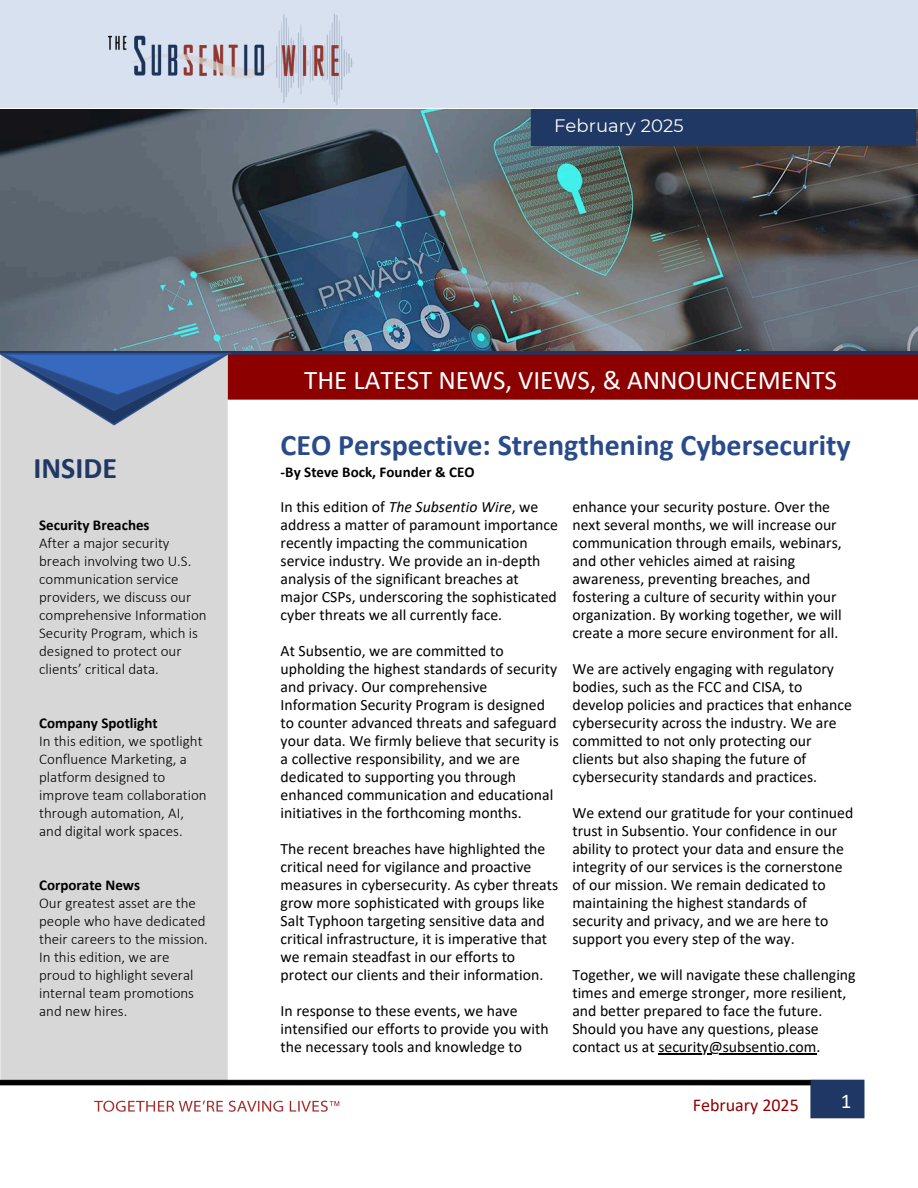
<style>
.page{position:relative;width:918px;height:1188px;background:#fff}
.page>*{position:absolute;margin:0;border:0;box-sizing:border-box;transform-origin:0 0}
.t1{font:700 30px "Calibri";color:#294b89}
.t2{font:700 30px "Calibri";color:#1f3864}
.t3{font:27px "Calibri";color:#fff}
.t4{font:21px "Calibri";color:#fff}
.t5{font:18px "Calibri";color:#8f0002}
.t6{font:18px "Montserrat";letter-spacing:.005em;color:#fff}
.t7{font:15.75px/18px "Calibri";color:#000}
.t8{font:300 15px/18px "Calibri";color:#000}
.t9{font:700 15px "Calibri";color:#000}
.s1{font-style:italic}
</style>
<div class="page">
<img style="left:0;top:0;width:918px;height:339px">
<img style="left:0;top:339px;width:918px;height:734px">
<img style="left:0;top:1073px;width:865px;height:46px">
<img style="left:108px;top:13px;width:245px;height:91px">
<div style="left:531px;top:109px;width:385px;height:36px;background:#203864"></div>
<hr style="left:658px;top:1054px;width:159px;height:1px;background:#000">
<img style="left:92px;top:1091px;width:254px;height:28px">
<p class="t6" style="left:554px;top:114px;width:131px">February 2025</p>
<h4 class="t2" style="left:33px;top:456px;width:85px">INSIDE</h4>
<h1 class="t9" style="left:39px;top:519px;width:112px">Security Breaches</h1>
<p class="t8" style="left:39px;top:536px;width:169px">After a major security breach involving two U.S. communication service providers, we discuss our comprehensive Information<br>Security Program, which is designed to protect our clients’ critical data.</p>
<p class="t9" style="left:39px;top:717px;width:120px">Company Spotlight</p>
<p class="t8" style="left:39px;top:734px;width:169px">In this edition, we spotlight<br>Confluence Marketing, a platform designed to improve team collaboration through automation, AI, and digital work spaces.</p>
<p class="t9" style="left:39px;top:879px;width:102px">Corporate News</p>
<p class="t8" style="left:39px;top:896px;width:158px">Our greatest asset are the</p>
<p class="t8" style="left:39px;top:914px;width:168px">people who have dedicated</p>
<p class="t8" style="left:39px;top:932px;width:170px">their careers to the mission.<br>In this edition, we are proud to highlight several internal team promotions and new hires.</p>
<p class="t3" style="left:304px;top:369px;width:534px">THE LATEST NEWS, VIEWS, &amp; ANNOUNCEMENTS</p>
<p class="t1" style="left:281px;top:432px;width:572px">CEO Perspective: Strengthening Cybersecurity</p>
<p class="t9" style="left:281px;top:466px;width:196px">-By Steve Bock, Founder &amp; CEO</p>
<p class="t7" style="left:281px;top:499px;width:279px">In this edition of <span class="s1">The Subsentio Wire</span>, we address a matter of paramount importance recently impacting the communication service industry. We provide an in-depth analysis of the significant breaches at major CSPs, underscoring the sophisticated cyber threats we all currently face.</p>
<h3 class="t7" style="left:281px;top:643px;width:280px">At Subsentio, we are committed to upholding the highest standards of security and privacy. Our comprehensive Information Security Program is designed to counter advanced threats and safeguard your data. We firmly believe that security is a collective responsibility, and we are dedicated to supporting you through enhanced communication and educational initiatives in the forthcoming months.</h3>
<h2 class="t7" style="left:281px;top:841px;width:279px">The recent breaches have highlighted the critical need for vigilance and proactive measures in cybersecurity. As cyber threats grow more sophisticated with groups like Salt Typhoon targeting sensitive data and critical infrastructure, it is imperative that</h2>
<p class="t7" style="left:281px;top:949px;width:264px">we remain steadfast in our efforts to protect our clients and their information.</p>
<p class="t7" style="left:281px;top:1003px;width:270px">In response to these events, we have intensified our efforts to provide you with the necessary tools and knowledge to</p>
<p class="t7" style="left:572px;top:499px;width:271px">enhance your security posture. Over the next several months, we will increase our communication through emails, webinars, and other vehicles aimed at raising awareness, preventing breaches, and fostering a culture of security within your organization. By working together, we will create a more secure environment for all.</p>
<p class="t7" style="left:572px;top:661px;width:281px">We are actively engaging with regulatory bodies, such as the FCC and CISA, to develop policies and practices that enhance cybersecurity across the industry. We are committed to not only protecting our clients but also shaping the future of cybersecurity standards and practices.</p>
<p class="t7" style="left:572px;top:805px;width:282px">We extend our gratitude for your continued trust in Subsentio. Your confidence in our ability to protect your data and ensure the integrity of our services is the cornerstone of our mission. We remain dedicated to maintaining the highest standards of security and privacy, and we are here to support you every step of the way.</p>
<p class="t7" style="left:572px;top:967px;width:285px">Together, we will navigate these challenging times and emerge stronger, more resilient, and better prepared to face the future.<br>Should you have any questions, please contact us at security@subsentio.com.</p>
<p class="t5" style="left:693px;top:1097px;width:108px">February 2025</p>
<p class="t4" style="left:841px;top:1092px;width:12px">1</p>
</div>
